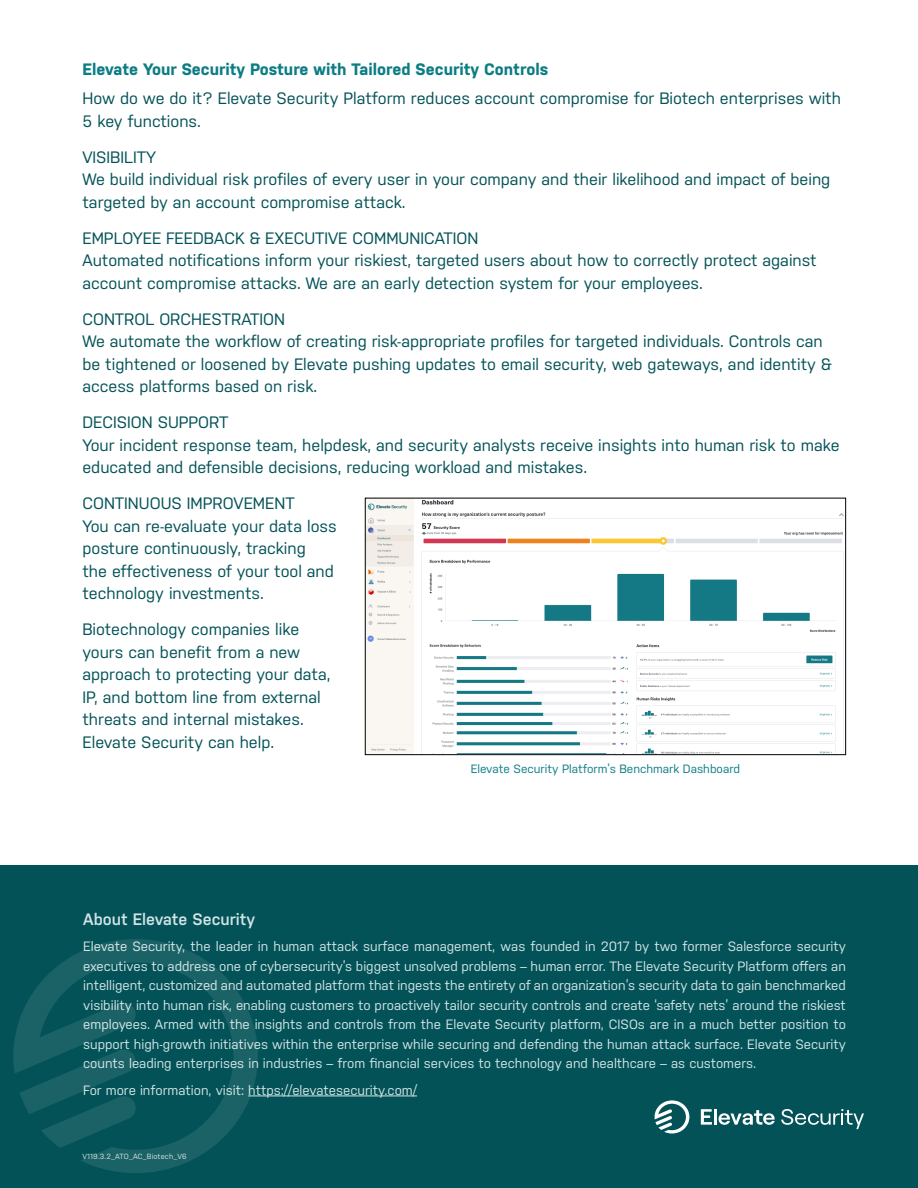
<style>
.page{position:relative;width:918px;height:1188px;background:#fff}
.page>*{position:absolute;margin:0;border:0;box-sizing:border-box;transform-origin:0 0}
.Body_Text{font:16.5px/22.5px "Nudista";color:#035257}
.Body_Text_H3{font:16.5px "Nudista";color:#035257}
.Body_Sub_Head{font:700 16.5px "Nudista";color:#0c7d84}
.Body_Sub_Head-2{font:600 16.5px "Nudista";color:#d2e4e6}
.Body_Text_-_Smaller{font:13.5px/19.5px "Nudista";color:#d2e4e6;text-align:justify}
.t1{font:12px "Nudista";color:#0c7d84}
.Body_Text-2{font:7.5px "Nudista";letter-spacing:.025em;color:#d2e4e6}
</style>
<div class="page">
<div style="left:0;top:865px;width:918px;height:323px;background:#035257"></div>
<hr style="left:248px;top:1096px;width:169px;height:1px;background:#d2e4e6">
<svg style="left:13px;top:939px;width:245px;height:234px"></svg>
<svg style="left:655px;top:1100px;width:34px;height:34px"></svg>
<svg style="left:701px;top:1109px;width:11px;height:16px"></svg>
<hr style="left:714px;top:1109px;width:3px;height:16px;background:#fff">
<svg style="left:719px;top:1110px;width:56px;height:15px"></svg>
<svg style="left:781px;top:1109px;width:83px;height:20px"></svg>
<img style="left:367px;top:500px;width:477px;height:253px">
<div style="left:365px;top:498px;width:481px;height:257px;border:1px solid #000"></div>
<p class="Body_Sub_Head" style="left:82px;top:60px;width:467px">Elevate Your Security Posture with Tailored Security Controls</p>
<p class="Body_Text" style="left:82px;top:87px;width:760px">How do we do it? Elevate Security Platform reduces account compromise for Biotech enterprises with<br>5 key functions.</p>
<p class="Body_Text_H3" style="left:82px;top:148px;width:75px">VISIBILITY</p>
<p class="Body_Text" style="left:82px;top:168px;width:749px">We build individual risk profiles of every user in your company and their likelihood and impact of being targeted by an account compromise attack.</p>
<p class="Body_Text_H3" style="left:82px;top:229px;width:397px">EMPLOYEE FEEDBACK &amp; EXECUTIVE COMMUNICATION</p>
<p class="Body_Text" style="left:82px;top:249px;width:736px">Automated notifications inform your riskiest, targeted users about how to correctly protect against account compromise attacks. We are an early detection system for your employees.</p>
<p class="Body_Text_H3" style="left:82px;top:310px;width:204px">CONTROL ORCHESTRATION</p>
<p class="Body_Text" style="left:82px;top:330px;width:751px">We automate the workflow of creating risk-appropriate profiles for targeted individuals. Controls can be tightened or loosened by Elevate pushing updates to email security, web gateways, and identity &amp; access platforms based on risk.</p>
<p class="Body_Text_H3" style="left:82px;top:413px;width:148px">DECISION SUPPORT</p>
<p class="Body_Text" style="left:82px;top:434px;width:759px">Your incident response team, helpdesk, and security analysts receive insights into human risk to make educated and defensible decisions, reducing workload and mistakes.</p>
<p class="Body_Text_H3" style="left:82px;top:494px;width:214px">CONTINUOUS IMPROVEMENT</p>
<p class="Body_Text" style="left:82px;top:515px;width:256px">You can re-evaluate your data loss posture continuously, tracking<br>the effectiveness of your tool and technology investments.</p>
<p class="Body_Text" style="left:82px;top:618px;width:250px">Biotechnology companies like yours can benefit from a new approach to protecting your data,<br>IP, and bottom line from external threats and internal mistakes.<br>Elevate Security can help.</p>
<p class="t1" style="left:471px;top:762px;width:271px">Elevate Security Platform’s Benchmark Dashboard</p>
<p class="Body_Sub_Head-2" style="left:83px;top:910px;width:173px">About Elevate Security</p>
<p class="Body_Text_-_Smaller" style="left:83px;top:937px;width:764px">Elevate Security, the leader in human attack surface management, was founded in 2017 by two former Salesforce security executives to address one of cybersecurity’s biggest unsolved problems – human error. The Elevate Security Platform offers an intelligent, customized and automated platform that ingests the entirety of an organization’s security data to gain benchmarked visibility into human risk, enabling customers to proactively tailor security controls and create ‘safety nets’ around the riskiest employees. Armed with the insights and controls from the Elevate Security platform, CISOs are in a much better position to support high-growth initiatives within the enterprise while securing and defending the human attack surface. Elevate Security counts leading enterprises in industries – from financial services to technology and healthcare – as customers.</p>
<p class="Body_Text_-_Smaller" style="left:83px;top:1080px;width:335px">For more information, visit: https://elevatesecurity.com/</p>
<p class="Body_Text-2" style="left:83px;top:1152px;width:106px">V119.3.2_ATO_AC_Biotech_V6</p>
</div>
